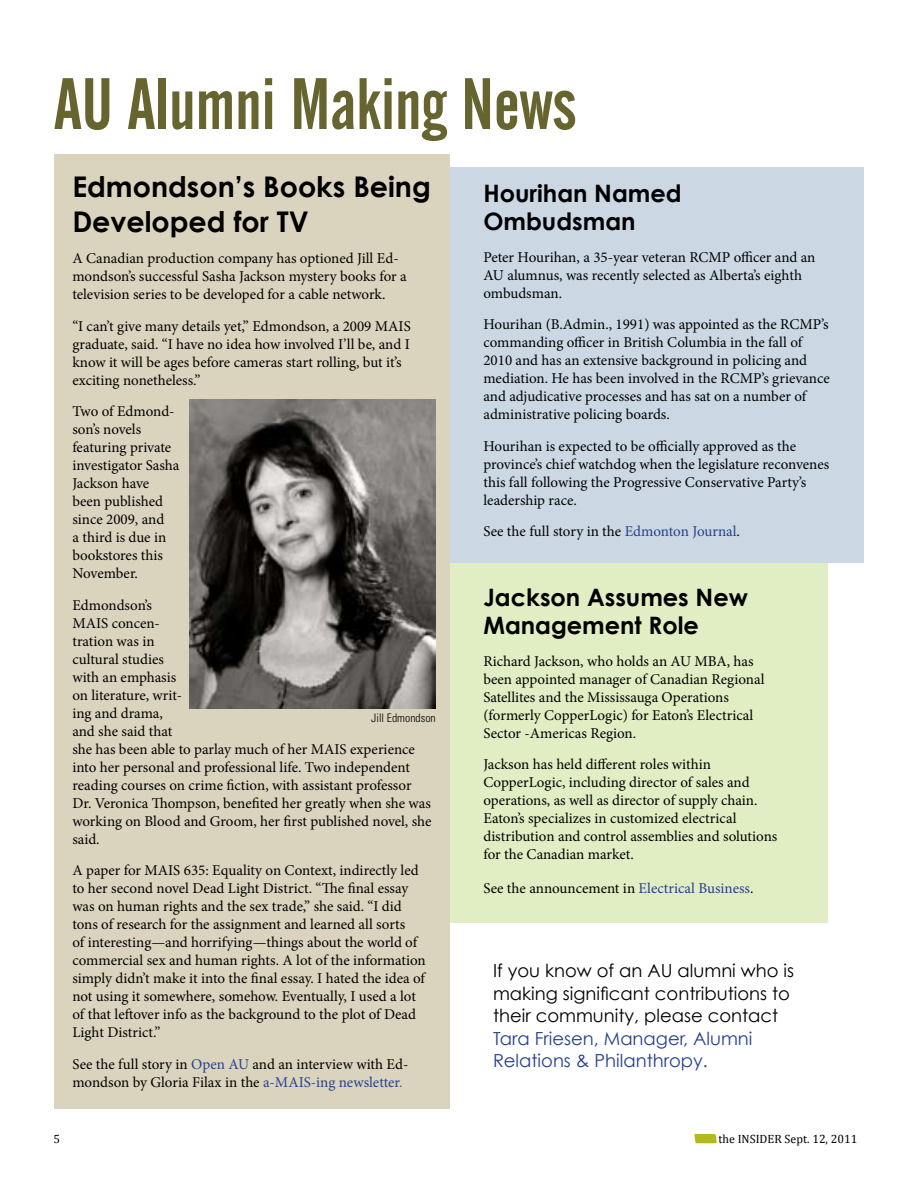
<style>
.page{position:relative;width:918px;height:1188px;background:#fff}
.page>*{position:absolute;margin:0;border:0;box-sizing:border-box;transform-origin:0 0}
.t1{font:72px "Alternate Gothic No 2 BT";color:#67652f}
.t2{font:700 28.5px/34.2px "Century Gothic";color:#000}
.t3{font:700 24px/28.8px "Century Gothic";color:#000}
.t4{font:18px/22.5px "Century Gothic";color:#000}
.t5{font:18px/22.5px "Century Gothic";color:#25408f}
.t6{font:15px/18px "Minion Pro";color:#000}
.t7{font:12px "Cambria";color:#000}
.t8{font:300 condensed 11.7px "Univers";color:#000}
.s1{color:#25408f}
.s2{color:#934f45}
</style>
<div class="page">
<svg style="left:694px;top:1134px;width:23px;height:9px"></svg>
<div style="left:432px;top:554px;width:396px;height:369px;background:#e1edc3"></div>
<div style="left:436px;top:167px;width:428px;height:396px;background:#cbd8e3"></div>
<div style="left:54px;top:155px;width:396px;height:954px;background:#dad4be"></div>
<img style="left:189px;top:400px;width:247px;height:308px">
<h1 class="t1" style="left:54px;top:64px;width:524px">AU Alumni Making News</h1>
<h2 class="t2" style="left:72px;top:169px;width:360px">Edmondson’s Books Being<br>Developed for TV</h2>
<p class="t6" style="left:72px;top:249px;width:336px">A Canadian production company has optioned Jill Ed&shy;mondson’s successful Sasha Jackson mystery books for a television series to be developed for a cable network.</p>
<p class="t6" style="left:72px;top:317px;width:340px">“I can’t give many details yet,” Edmondson, a 2009 MAIS graduate, said. “I have no idea how involved I’ll be, and I know it will be ages before cameras start rolling, but it’s exciting nonetheless.”</p>
<p class="t6" style="left:72px;top:402px;width:109px">Two of Edmond&shy;son’s novels featuring private investigator Sasha<br>Jackson have been published since 2009, and<br>a third is due in bookstores this<br>November.</p>
<p class="t6" style="left:72px;top:596px;width:361px">Edmondson’s<br>MAIS concen-<br>tration was in<br>cultural studies<br>with an emphasis<br>on literature, writ-<br>ing and drama,<br>and she said that<br>she has been able to parlay much of her MAIS experience into her personal and professional life. Two independent reading courses on crime fiction, with assistant professor<br>Dr. Veronica Thompson, benefited her greatly when she was working on Blood and Groom, her first published novel, she said.</p>
<p class="t6" style="left:72px;top:861px;width:355px">A paper for MAIS 635: Equality on Context, indirectly led to her second novel Dead Light District. “The final essay was on human rights and the sex trade,” she said. “I did tons of research for the assignment and learned all sorts<br>of interesting—and horrifying—things about the world of commercial sex and human rights. A lot of the information simply didn’t make it into the final essay. I hated the idea of not using it somewhere, somehow. Eventually, I used a lot of that leftover info as the background to the plot of Dead Light District.”</p>
<p class="t6" style="left:72px;top:1055px;width:338px">See the full story in <span class="s1">Open AU</span> and an interview with Ed&shy;mondson by Gloria Filax in the <span class="s1">a-MAIS-ing newsletter</span><span class="s2">.</span></p>
<p class="t8" style="left:371px;top:711px;width:66px">Jill Edmondson</p>
<h3 class="t3" style="left:483px;top:178px;width:200px">Hourihan Named<br>Ombudsman</h3>
<p class="t6" style="left:483px;top:248px;width:334px">Peter Hourihan, a 35-year veteran RCMP officer and an<br>AU alumnus, was recently selected as Alberta’s eighth ombudsman.</p>
<p class="t6" style="left:483px;top:316px;width:348px">Hourihan (B.Admin., 1991) was appointed as the RCMP’s commanding officer in British Columbia in the fall of 2010 and has an extensive background in policing and mediation. He has been involved in the RCMP’s grievance and adjudicative processes and has sat on a number of administrative policing boards.</p>
<p class="t6" style="left:483px;top:437px;width:347px">Hourihan is expected to be officially approved as the province’s chief watchdog when the legislature reconvenes this fall following the Progressive Conservative Party’s leadership race.</p>
<p class="t6" style="left:483px;top:523px;width:258px">See the full story in the <span class="s1">Edmonton Journal</span>.</p>
<h3 class="t3" style="left:483px;top:582px;width:266px">Jackson Assumes New<br>Management Role</h3>
<p class="t6" style="left:483px;top:652px;width:283px">Richard Jackson, who holds an AU MBA, has been appointed manager of Canadian Regional Satellites and the Mississauga Operations (formerly CopperLogic) for Eaton’s Electrical Sector -Americas Region.</p>
<p class="t6" style="left:483px;top:756px;width:295px">Jackson has held different roles within CopperLogic, including director of sales and operations, as well as director of supply chain.<br>Eaton’s specializes in customized electrical distribution and control assemblies and solutions for the Canadian market.</p>
<p class="t6" style="left:483px;top:879px;width:272px">See the announcement in <span class="s1">Electrical Business</span>.</p>
<p class="t4" style="left:493px;top:959px;width:303px">If you know of an AU alumni who is making significant contributions to their community, please contact</p>
<p class="t5" style="left:493px;top:1027px;width:261px">Tara Friesen, Manager, Alumni<br>Relations &amp; Philanthropy.</p>
<p class="t7" style="left:53px;top:1132px;width:8px">5</p>
<p class="t7" style="left:719px;top:1132px;width:140px">the INSIDER Sept. 12, 2011</p>
</div>
